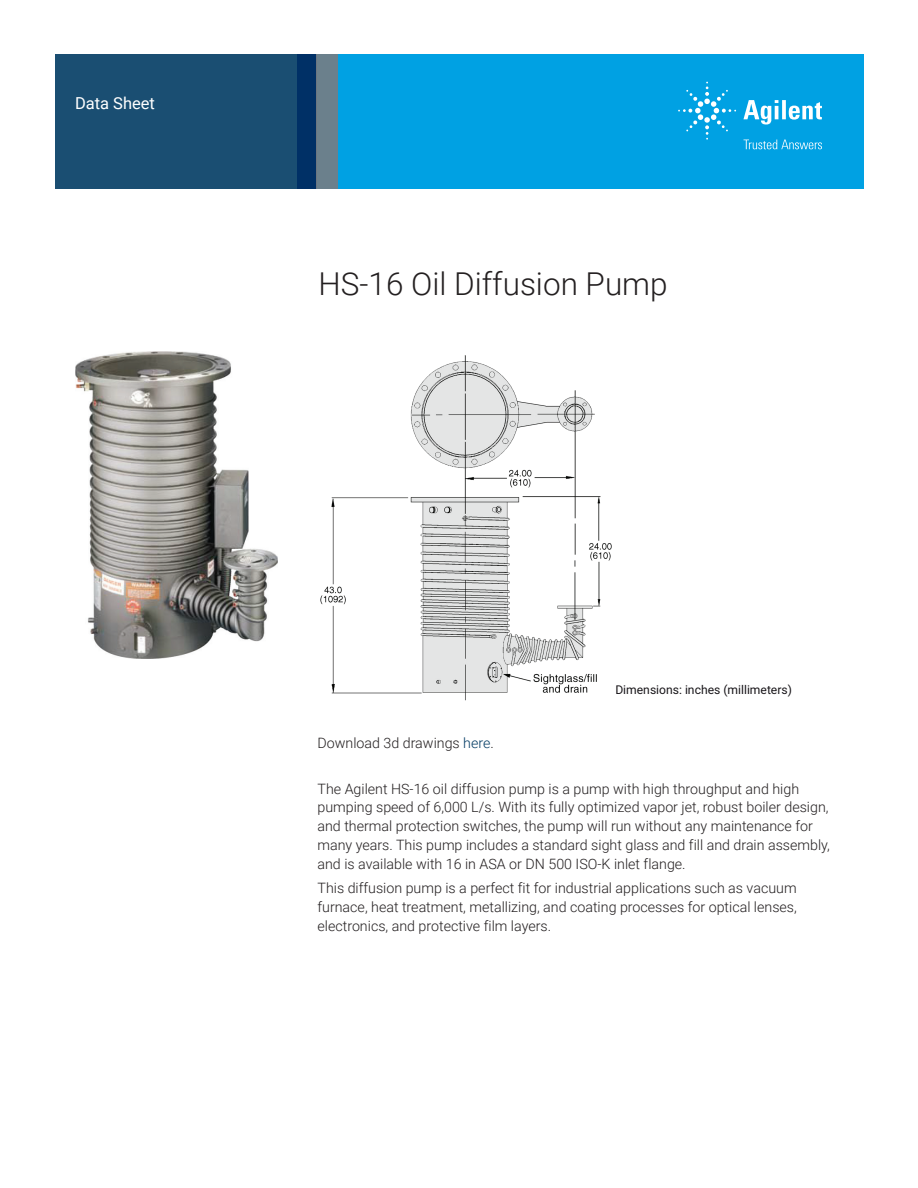
<style>
.page{position:relative;width:918px;height:1188px;background:#fff}
.page>*{position:absolute;margin:0;border:0;box-sizing:border-box;transform-origin:0 0}
.t1{font:300 31.5px "Roboto";color:#231f20}
.Doctype{font:16.5px "Roboto";color:#fff}
.Text{font:300 14.25px/18.8px "Roboto";color:#231f20}
.t2{font:12.15px "Roboto";color:#181519}
.s1{color:#003a63}
</style>
<div class="page">
<div style="left:297px;top:54px;width:567px;height:135px;background:#00a1e3"></div>
<svg style="left:55px;top:54px;width:261px;height:135px;background:#184b71"></svg>
<div style="left:316px;top:54px;width:22px;height:135px;background:#6b808c"></div>
<img style="left:75px;top:351px;width:202px;height:308px">
<img style="left:320px;top:355px;width:292px;height:346px">
<svg style="left:743px;top:100px;width:79px;height:25px"></svg>
<svg style="left:678px;top:82px;width:58px;height:58px"></svg>
<svg style="left:744px;top:140px;width:78px;height:9px"></svg>
<p class="Doctype" style="left:75px;top:91px;width:82px">Data Sheet</p>
<p class="t1" style="left:319px;top:261px;width:351px">HS-16 Oil Diffusion Pump</p>
<p class="Text" style="left:318px;top:733px;width:178px">Download 3d drawings <span class="s1">here</span>.</p>
<p class="t2" style="left:615px;top:681px;width:178px">Dimensions: inches (millimeters)</p>
<p class="Text" style="left:318px;top:779px;width:514px">The Agilent HS-16 oil diffusion pump is a pump with high throughput and high pumping speed of 6,000 L/s. With its fully optimized vapor jet, robust boiler design, and thermal protection switches, the pump will run without any maintenance for many years. This pump includes a standard sight glass and fill and drain assembly, and is available with 16 in ASA or DN 500 ISO-K inlet flange.</p>
<p class="Text" style="left:318px;top:878px;width:481px;text-align:justify">This diffusion pump is a perfect fit for industrial applications such as vacuum furnace, heat treatment, metallizing, and coating processes for optical lenses, electronics, and protective film layers.</p>
</div>
